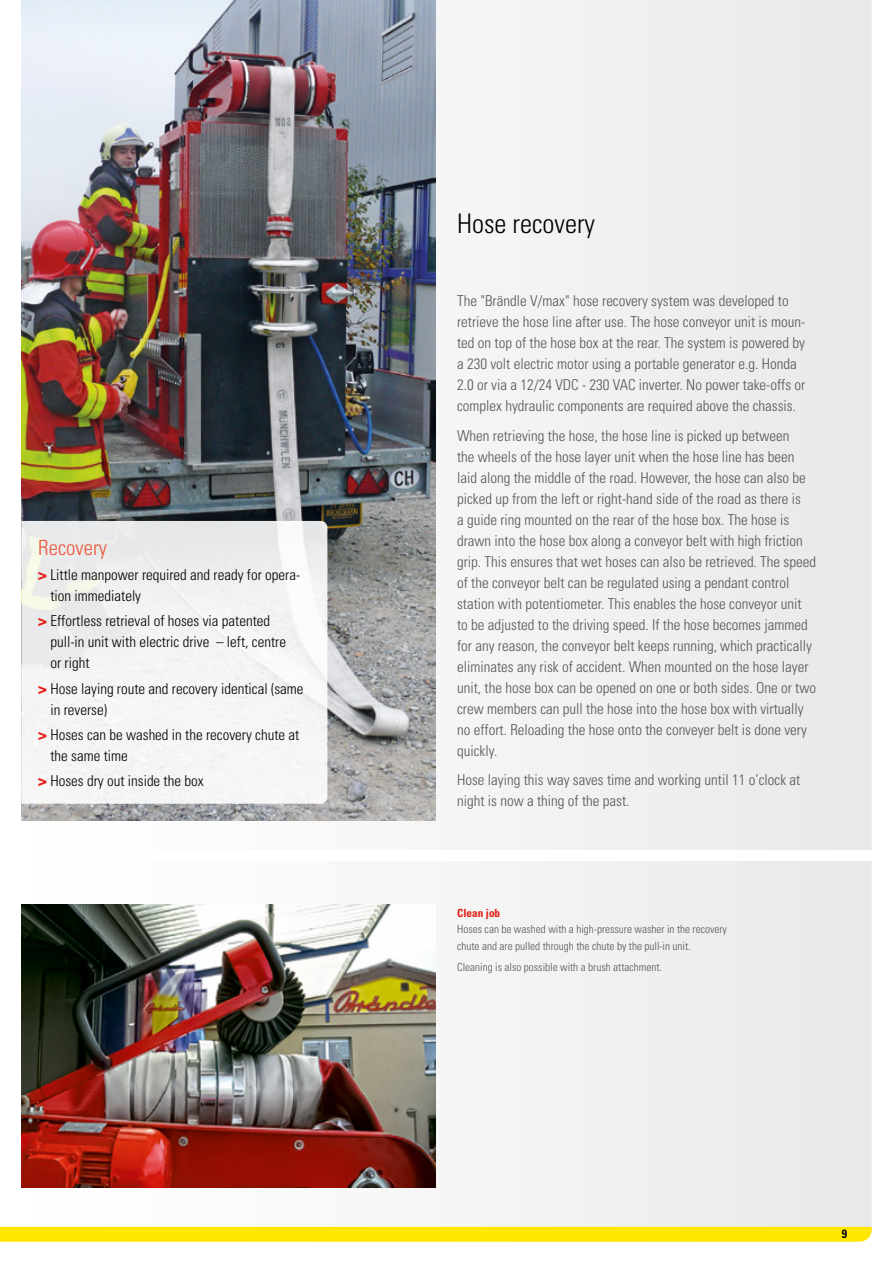
<style>
.page{position:relative;width:893px;height:1263px;background:#fff}
.page>*{position:absolute;margin:0;border:0;box-sizing:border-box;transform-origin:0 0}
.t1{font:300 condensed 27px "Univers";color:#000}
.t2{font:300 condensed 21px "Univers";color:#eb573a}
.t3{font:300 condensed 15px/21px "Univers";color:#565656}
.t4{font:300 condensed 15px/21px "Univers";color:#000}
.t5{font:700 condensed 12px "Univers";color:#000}
.t6{font:300 condensed 11.25px/16.5px "Univers";color:#565656}
.t7{font:700 condensed 11.25px "Univers";color:#e41c15}
.s1{font-weight:700;font-stretch:normal;color:#e41c15}
</style>
<div class="page">
<div style="left:21px;top:0;width:851px;height:1227px;background:#f0f0f0"></div>
<div style="left:0;top:1227px;width:872px;height:15px;background:#ffe700"></div>
<img style="left:21px;top:904px;width:415px;height:283px">
<img style="left:21px;top:0;width:415px;height:821px">
<svg style="left:21px;top:521px;width:306px;height:283px;fill:#f4f4f4"></svg>
<div style="left:0;top:850px;width:893px;height:11px;background:#fff"></div>
<h2 class="t2" style="left:38px;top:535px;width:70px">Recovery</h2>
<p class="t4" style="left:50px;top:564px;width:251px;text-indent:-12px"><span class="s1">&gt;</span> Little manpower required and ready for opera&shy;tion immediately</p>
<p class="t4" style="left:50px;top:610px;width:237px;text-indent:-12px"><span class="s1">&gt;</span> Effortless retrieval of hoses via patented pull-in unit with electric drive – left, centre or right</p>
<p class="t4" style="left:50px;top:678px;width:255px;text-indent:-12px"><span class="s1">&gt;</span> Hose laying route and recovery identical (same in reverse)</p>
<p class="t4" style="left:50px;top:724px;width:251px;text-indent:-12px"><span class="s1">&gt;</span> Hoses can be washed in the recovery chute at the same time</p>
<p class="t4" style="left:38px;top:770px;width:167px"><span class="s1">&gt;</span> Hoses dry out inside the box</p>
<h1 class="t1" style="left:457px;top:207px;width:139px">Hose recovery</h1>
<p class="t3" style="left:457px;top:290px;width:350px">The "Brändle V/max" hose recovery system was developed to retrieve the hose line after use. The hose conveyor unit is moun&shy;ted on top of the hose box at the rear. The system is powered by a 230 volt electric motor using a portable generator e.g. Honda 2.0 or via a 12/24 VDC - 230 VAC inverter. No power take-offs or complex hydraulic components are required above the chassis.</p>
<p class="t3" style="left:457px;top:425px;width:360px">When retrieving the hose, the hose line is picked up between<br>the wheels of the hose layer unit when the hose line has been laid along the middle of the road. However, the hose can also be picked up from the left or right-hand side of the road as there is<br>a guide ring mounted on the rear of the hose box. The hose is drawn into the hose box along a conveyor belt with high friction grip. This ensures that wet hoses can also be retrieved. The speed of the conveyor belt can be regulated using a pendant control station with potentiometer. This enables the hose conveyor unit to be adjusted to the driving speed. If the hose becomes jammed for any reason, the conveyor belt keeps running, which practically eliminates any risk of accident. When mounted on the hose layer unit, the hose box can be opened on one or both sides. One or two crew members can pull the hose into the hose box with virtually no effort. Reloading the hose onto the conveyer belt is done very quickly.</p>
<p class="t3" style="left:457px;top:769px;width:345px">Hose laying this way saves time and working until 11 o’clock at night is now a thing of the past.</p>
<p class="t7" style="left:457px;top:906px;width:45px">Clean job</p>
<p class="t6" style="left:457px;top:921px;width:271px">Hoses can be washed with a high-pressure washer in the recovery chute and are pulled through the chute by the pull-in unit.</p>
<p class="t6" style="left:457px;top:958px;width:206px">Cleaning is also possible with a brush attachment.</p>
<p class="t5" style="left:842px;top:1226px;width:7px">9</p>
</div>
